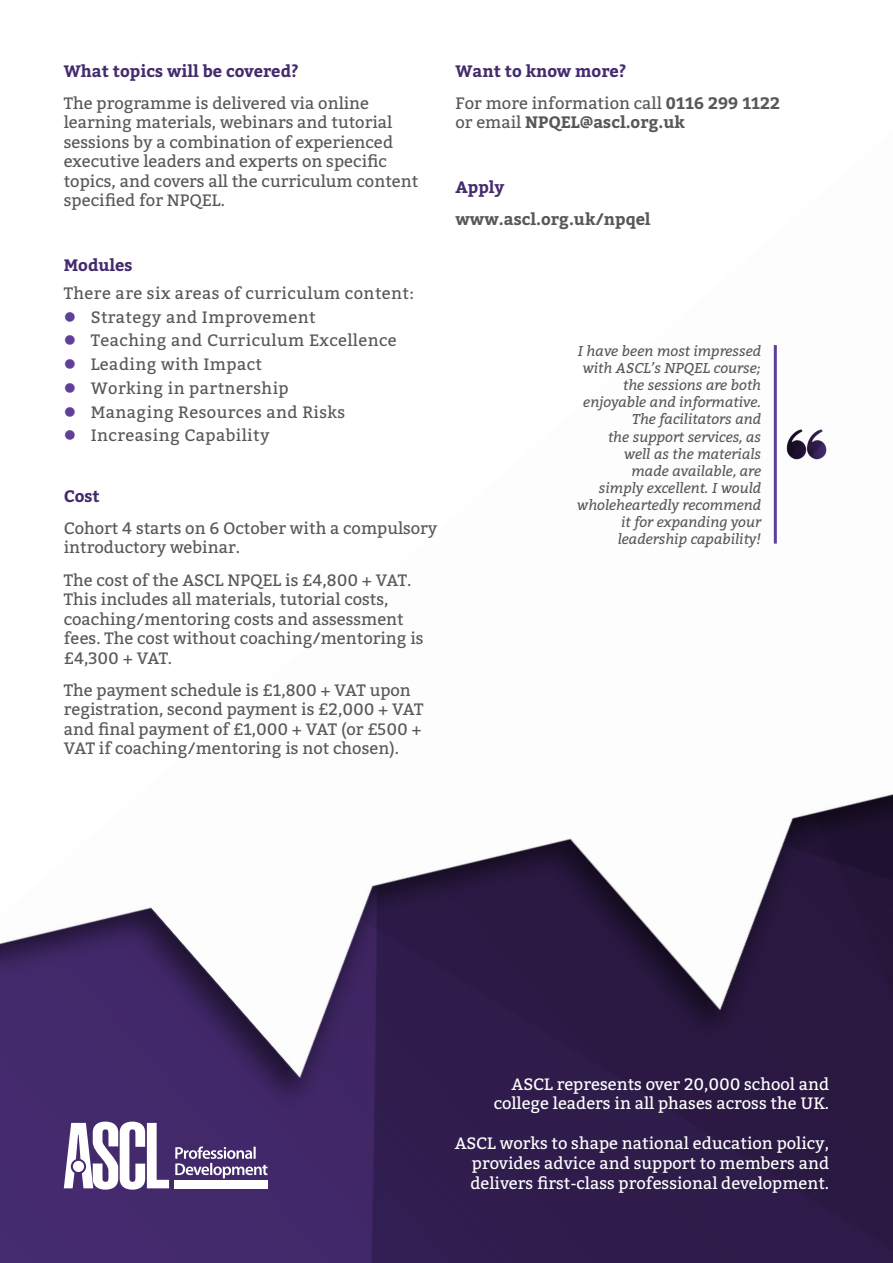
<style>
.page{position:relative;width:893px;height:1263px;background:#fff}
.page>*{position:absolute;margin:0;border:0;box-sizing:border-box;transform-origin:0 0}
.Main_text{font:16.5px/19.5px "Bitter";color:#57585a}
.Main_text-2{font:16.5px/19.8px "Bitter";color:#fff;text-align:right}
.Main_text-3{font:16.5px "Bitter";letter-spacing:.025em;color:#57585a}
.Main_text-4{font:700 16.5px "Bitter";color:#442b6e}
.Bullets{font:16.5px "Bitter";letter-spacing:.025em;color:#57585a}
.Main_text-5{font:700 16.5px "Bitter";color:#57585a}
.t1{font:italic 14.25px/17.1px "Bitter";color:#57585a;text-align:right}
.s1{color:#5e3f99}
.s2{font-weight:700}
</style>
<div class="page">
<img style="left:0;top:345px;width:893px;height:918px">
<svg style="left:64px;top:1121px;width:105px;height:68px"></svg>
<div style="left:73px;top:1161px;width:11px;height:11px;background:#fff;border-radius:50%"></div>
<div style="left:174px;top:1180px;width:94px;height:8px;background:#fff"></div>
<svg style="left:175px;top:1146px;width:93px;height:32px"></svg>
<hr style="left:774px;top:345px;width:3px;height:199px;background:#5e3f99">
<img style="left:787px;top:424px;width:40px;height:40px">
<p class="Main_text-4" style="left:64px;top:60px;width:237px">What topics will be covered?</p>
<p class="Main_text" style="left:64px;top:93px;width:356px">The programme is delivered via online learning materials, webinars and tutorial sessions by a combination of experienced executive leaders and experts on specific topics, and covers all the curriculum content specified for NPQEL.</p>
<p class="Main_text-4" style="left:64px;top:254px;width:70px">Modules</p>
<p class="Bullets" style="left:64px;top:283px;width:352px">There are six areas of curriculum content:</p>
<p class="Main_text-3" style="left:64px;top:306px;width:253px"><span class="s1">●</span> Strategy and Improvement</p>
<p class="Main_text-3" style="left:64px;top:330px;width:335px"><span class="s1">●</span> Teaching and Curriculum Excellence</p>
<p class="Main_text-3" style="left:64px;top:354px;width:200px"><span class="s1">●</span> Leading with Impact</p>
<p class="Main_text-3" style="left:64px;top:378px;width:226px"><span class="s1">●</span> Working in partnership</p>
<p class="Main_text-3" style="left:64px;top:401px;width:283px"><span class="s1">●</span> Managing Resources and Risks</p>
<p class="Main_text-3" style="left:64px;top:425px;width:207px"><span class="s1">●</span> Increasing Capability</p>
<p class="Main_text-4" style="left:64px;top:485px;width:38px">Cost</p>
<p class="Main_text" style="left:64px;top:518px;width:375px">Cohort 4 starts on 6 October with a compulsory introductory webinar.</p>
<p class="Main_text" style="left:64px;top:570px;width:361px">The cost of the ASCL NPQEL is £4,800 + VAT.<br>This includes all materials, tutorial costs, coaching/mentoring costs and assessment fees. The cost without coaching/mentoring is £4,300 + VAT.</p>
<p class="Main_text" style="left:64px;top:680px;width:361px">The payment schedule is £1,800 + VAT upon registration, second payment is £2,000 + VAT and final payment of £1,000 + VAT (or £500 + VAT if coaching/mentoring is not chosen).</p>
<p class="Main_text-4" style="left:455px;top:60px;width:172px">Want to know more?</p>
<p class="Main_text" style="left:455px;top:93px;width:326px">For more information call <span class="s2">0116 299 1122 </span>or email <span class="s2">NPQEL@ascl.org.uk</span></p>
<p class="Main_text-4" style="left:455px;top:176px;width:51px">Apply</p>
<p class="Main_text-5" style="left:455px;top:208px;width:197px">www.ascl.org.uk/npqel</p>
<p class="t1" style="left:577px;top:343px;width:185px">I have been most impressed with ASCL’s NPQEL course; the sessions are both enjoyable and informative.<br>The facilitators and<br>the support services, as<br>well as the materials<br>made available, are<br>simply excellent. I would wholeheartedly recommend it for expanding your leadership capability!</p>
<p class="Main_text-2" style="left:494px;top:1074px;width:337px">ASCL represents over 20,000 school and college leaders in all phases across the UK.</p>
<p class="Main_text-2" style="left:470px;top:1133px;width:360px;text-align:justify;text-indent:-16px">ASCL works to shape national education policy, provides advice and support to members and delivers first-class professional development.</p>
</div>
